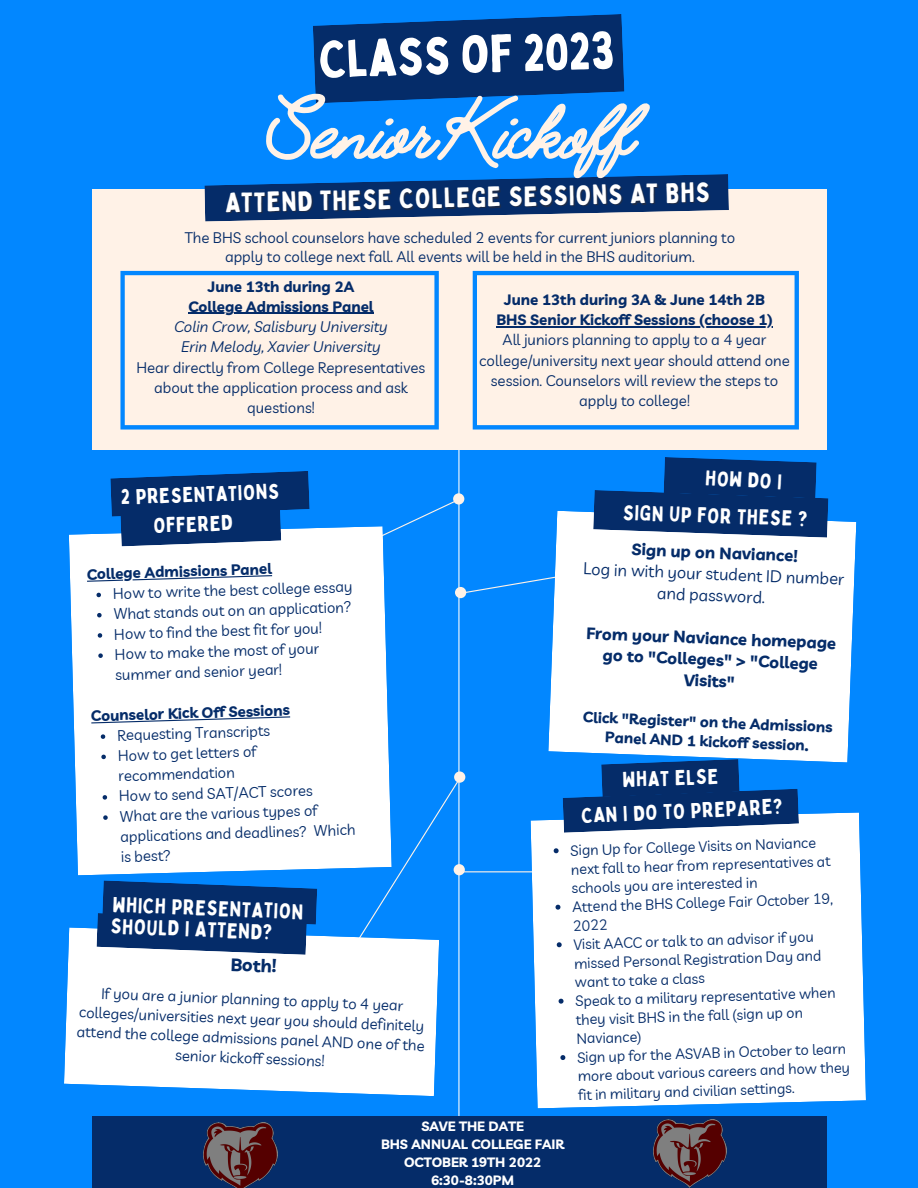
<style>
.page{position:relative;width:918px;height:1188px;background:#0287ff}
.page>*{position:absolute;margin:0;border:0;box-sizing:border-box;transform-origin:0 0}
.t1{font:700 89.85px "Jimmy Script";color:#fff2e7}
.t2{font:51.75px "Bobby Jones";color:#fff}
.t3{font:27.3px "Bobby Jones";color:#fff}
.t4{font:21px "Bobby Jones";color:#fff}
.t5{font:20.7px "Bobby Jones";color:#fff}
.t6{font:700 18px "Livvic";color:#052c69}
.t7{font:700 16.5px/21.5px "Livvic";color:#052c69;text-align:center}
.t8{font:16.5px/21.5px "Livvic";color:#052c69;text-align:center}
.t9{font:15px/20.2px "Livvic";color:#052c69;text-align:center}
.t10{font:700 15px/19.4px "Livvic";color:#052c69;text-align:center}
.t11{font:italic 15px "Livvic";color:#052c69}
.t12{font:14.55px/18.8px "Livvic";color:#052c69}
.t13{font:700 13.5px "Livvic";color:#fff}
</style>
<div class="page">
<hr style="left:458px;top:409px;width:1px;height:707px;background:#fff">
<div style="left:92px;top:189px;width:734px;height:261px;background:#fff2e7"></div>
<svg style="left:365px;top:779px;width:96px;height:177px"></svg>
<hr style="left:459px;top:871px;width:103px;height:1px;background:#fff2e7">
<div style="left:531px;top:812px;width:335px;height:296px;background:#fff"></div>
<div style="left:92px;top:1116px;width:734px;height:72px;background:#052c69"></div>
<div style="left:69px;top:534px;width:323px;height:341px;background:#fff"></div>
<div style="left:548px;top:511px;width:308px;height:252px;background:#fff"></div>
<svg style="left:64px;top:927px;width:375px;height:169px;background:#ebf5fe"></svg>
<div style="left:454px;top:771px;width:11px;height:12px;background:#fff2e7;border-radius:50%"></div>
<div style="left:454px;top:864px;width:11px;height:11px;background:#fff2e7;border-radius:50%"></div>
<svg style="left:204px;top:174px;width:525px;height:48px"></svg>
<svg style="left:97px;top:880px;width:220px;height:75px;background:#15417f"></svg>
<svg style="left:593px;top:457px;width:235px;height:81px"></svg>
<svg style="left:563px;top:759px;width:236px;height:74px"></svg>
<svg style="left:313px;top:14px;width:311px;height:89px;background:#04387d"></svg>
<img style="left:204px;top:1123px;width:73px;height:65px">
<img style="left:654px;top:1119px;width:73px;height:69px">
<svg style="left:120px;top:271px;width:319px;height:159px"></svg>
<svg style="left:97px;top:613px;width:5px;height:5px"></svg>
<svg style="left:98px;top:633px;width:4px;height:5px"></svg>
<svg style="left:98px;top:653px;width:5px;height:5px"></svg>
<svg style="left:101px;top:734px;width:4px;height:5px"></svg>
<svg style="left:101px;top:755px;width:5px;height:4px"></svg>
<svg style="left:103px;top:795px;width:4px;height:5px"></svg>
<svg style="left:103px;top:815px;width:5px;height:5px"></svg>
<svg style="left:87px;top:471px;width:484px;height:126px"></svg>
<svg style="left:91px;top:716px;width:199px;height:7px"></svg>
<svg style="left:554px;top:848px;width:5px;height:5px"></svg>
<svg style="left:555px;top:905px;width:6px;height:5px"></svg>
<svg style="left:557px;top:942px;width:5px;height:5px"></svg>
<svg style="left:559px;top:999px;width:5px;height:5px"></svg>
<svg style="left:560px;top:1055px;width:5px;height:5px"></svg>
<hr style="left:188px;top:313px;width:186px;height:1px;background:#052c69">
<svg style="left:473px;top:271px;width:326px;height:159px"></svg>
<p class="t2" style="left:318px;top:27px;width:297px;rotate:-2deg">Class of 2023</p>
<p class="t1" style="left:265px;top:72px;width:346px">Senior Kickof</p>
<p class="t3" style="left:225px;top:184px;width:486px;rotate:-1deg">ATTEND THESE COLLEGE SESSIONS AT BHS</p>
<p class="t9" style="left:185px;top:228px;width:552px;line-height:19.2px">The BHS school counselors have scheduled 2 events for current juniors planning to apply to college next fall. All events will be held in the BHS auditorium.</p>
<p class="t10" style="left:208px;top:276px;width:148px">June 13th during 2A</p>
<p class="t10" style="left:188px;top:296px;width:187px">College Admissions Panel</p>
<p class="t11" style="left:174px;top:317px;width:215px">Colin Crow, Salisbury University</p>
<p class="t11" style="left:181px;top:337px;width:201px">Erin Melody, Xavier University</p>
<p class="t9" style="left:137px;top:357px;width:290px">Hear directly from College Representatives about the application process and ask questions!</p>
<p class="t4" style="left:120px;top:484px;width:160px;rotate:-2deg">2 PRESENTATIONS</p>
<p class="t4" style="left:153px;top:512px;width:80px;rotate:-2deg">OFFERED</p>
<p class="t10" style="left:86px;top:565px;width:187px;rotate:-2deg">College Admissions Panel</p>
<p class="t9" style="left:113px;top:584px;width:241px;rotate:-2deg">How to write the best college essay</p>
<p class="t9" style="left:113px;top:604px;width:240px;rotate:-2deg">What stands out on an application?</p>
<p class="t9" style="left:114px;top:624px;width:209px;rotate:-2deg">How to find the best fit for you!</p>
<p class="t9" style="left:114px;top:644px;width:206px;text-align:left;rotate:-2deg">How to make the most of your summer and senior year!</p>
<p class="t10" style="left:91px;top:706px;width:200px;rotate:-2deg">Counselor Kick Off Sessions</p>
<p class="t9" style="left:117px;top:725px;width:155px;rotate:-2deg">Requesting Transcripts</p>
<p class="t9" style="left:117px;top:746px;width:140px;text-align:left;rotate:-2deg">How to get letters of recommendation</p>
<p class="t9" style="left:119px;top:786px;width:195px;rotate:-2deg">How to send SAT/ACT scores</p>
<p class="t9" style="left:119px;top:806px;width:237px;text-align:left;rotate:-2deg">What are the various types of applications and deadlines? Which is best?</p>
<p class="t4" style="left:113px;top:891px;width:192px;rotate:2deg">WHICH PRESENTATION</p>
<p class="t4" style="left:111px;top:913px;width:163px;rotate:2deg">SHOULD I ATTEND?</p>
<p class="t6" style="left:231px;top:953px;width:48px;rotate:2deg">Both!</p>
<p class="t9" style="left:78px;top:983px;width:350px;line-height:19.6px;rotate:2deg">If you are a junior planning to apply to 4 year colleges/universities next year you should definitely attend the college admissions panel AND one of the senior kickoff sessions!</p>
<p class="t10" style="left:504px;top:289px;width:262px">June 13th during 3A &amp; June 14th 2B</p>
<p class="t10" style="left:496px;top:310px;width:278px">BHS Senior Kickoff Sessions (choose 1)</p>
<p class="t9" style="left:479px;top:330px;width:312px">All juniors planning to apply to a 4 year college/university next year should attend one session. Counselors will review the steps to apply to college!</p>
<p class="t5" style="left:706px;top:465px;width:78px;rotate:3deg">HOW DO I</p>
<p class="t4" style="left:623px;top:499px;width:186px;rotate:2deg">SIGN UP FOR THESE ?</p>
<p class="t7" style="left:632px;top:539px;width:168px;rotate:2deg">Sign up on Naviance!</p>
<p class="t8" style="left:584px;top:558px;width:263px;rotate:2deg">Log in with your student ID number and password.</p>
<p class="t7" style="left:587px;top:623px;width:252px;rotate:2deg">From your Naviance homepage go to "Colleges" &gt; "College<br>Visits"</p>
<p class="t10" style="left:583px;top:708px;width:251px;rotate:2deg">Click "Register" on the Admissions<br>Panel AND 1 kickoff session.</p>
<p class="t4" style="left:622px;top:766px;width:97px;rotate:-2deg">WHAT ELSE</p>
<p class="t4" style="left:581px;top:803px;width:203px;rotate:-3deg">CAN I DO TO PREPARE?</p>
<p class="t12" style="left:570px;top:841px;width:261px;rotate:-2deg">Sign Up for College Visits on Naviance next fall to hear from representatives at schools you are interested in</p>
<p class="t12" style="left:572px;top:898px;width:262px;rotate:-2deg">Attend the BHS College Fair October 19,<br>2022</p>
<p class="t12" style="left:573px;top:935px;width:249px;rotate:-2deg">Visit AACC or talk to an advisor if you missed Personal Registration Day and want to take a class</p>
<p class="t12" style="left:575px;top:992px;width:262px;rotate:-2deg">Speak to a military representative when they visit BHS in the fall (sign up on<br>Naviance)</p>
<p class="t12" style="left:577px;top:1048px;width:274px;rotate:-2deg">Sign up for the ASVAB in October to learn more about various careers and how they fit in military and civilian settings.</p>
<p class="t13" style="left:421px;top:1117px;width:104px">SAVE THE DATE</p>
<p class="t13" style="left:381px;top:1135px;width:185px">BHS ANNUAL COLLEGE FAIR</p>
<p class="t13" style="left:404px;top:1153px;width:139px">OCTOBER 19TH 2022</p>
<p class="t13" style="left:431px;top:1171px;width:85px">6:30-8:30PM</p>
</div>
